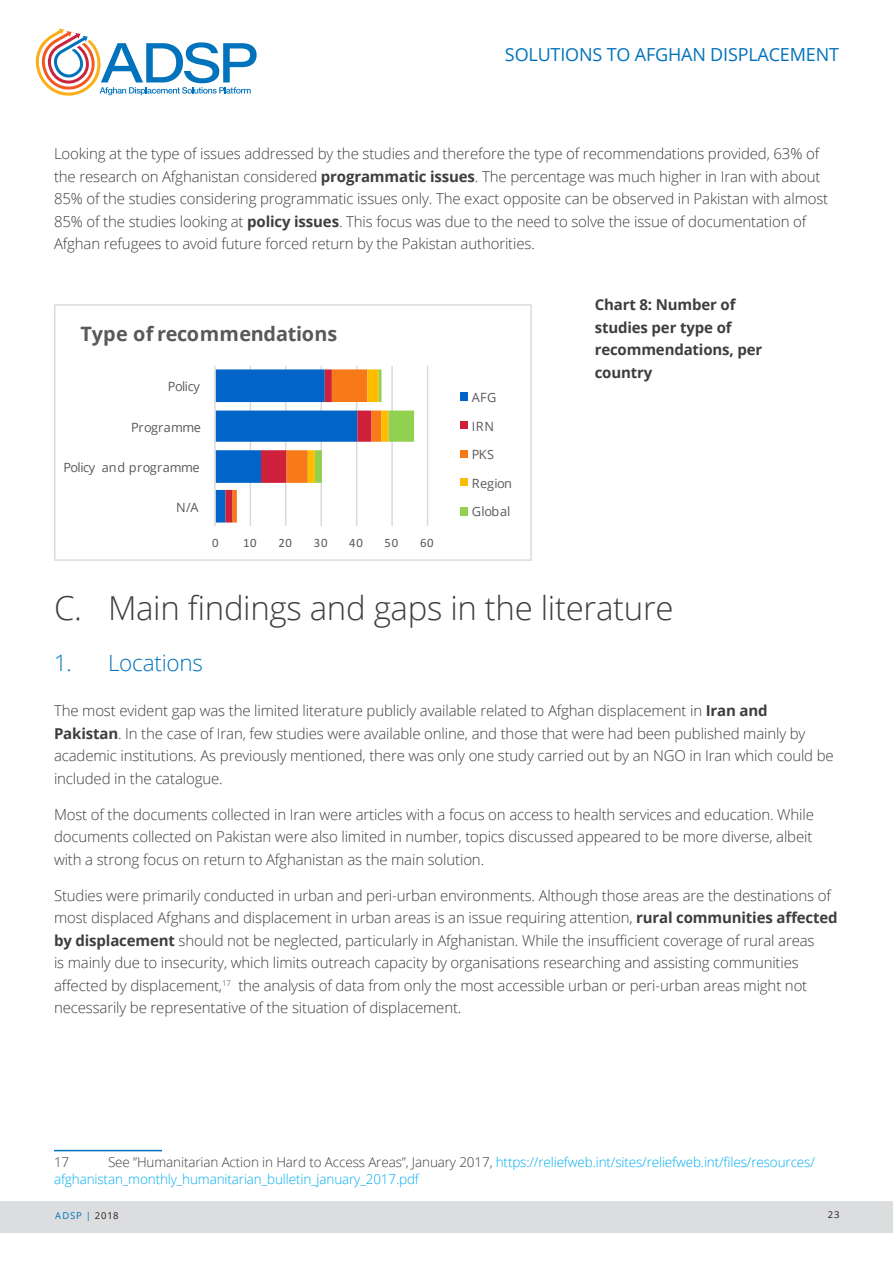
<style>
.page{position:relative;width:893px;height:1263px;background:#fff}
.page>*{position:absolute;margin:0;border:0;box-sizing:border-box;transform-origin:0 0}
.Medium_Titles{font:300 33px "Open Sans";letter-spacing:-.01em;color:#3e3e3f}
.t1{font:300 22.5px "Open Sans";letter-spacing:-.01em;color:#0073bc}
.t2{font:700 19.8px "Open Sans";letter-spacing:-.005em;color:#595959}
.t3{font:18px "Open Sans";letter-spacing:-.01em;color:#0073bc}
.t4{font:300 15px/22.5px "Open Sans";letter-spacing:-.01em;color:#3e3e3f}
.t5{font:700 15px/22.5px "Open Sans";letter-spacing:-.01em;color:#3e3e3f}
.Footnote{font:300 13.5px/16.5px "Open Sans";letter-spacing:-.01em;color:#00aeef}
.Footnote-2{font:300 13.5px "Open Sans";color:#3e3e3f}
.t6{font:12.75px "Open Sans";letter-spacing:-.02em;color:#595959}
.t7{font:12.75px "Calibri";letter-spacing:.05em;color:#595959}
.t8{font:9.45px "Open Sans";letter-spacing:.095em;color:#0073bc}
.t9{font:9.45px "Open Sans";color:#231f20}
.s1{font-weight:700}
.s2{color:#3e3e3f}
.s3{color:#231f20}
</style>
<div class="page">
<div style="left:0;top:1201px;width:893px;height:31px;background:#dcdddf"></div>
<svg style="left:36px;top:29px;width:221px;height:67px"></svg>
<hr style="left:54px;top:1150px;width:108px;height:1px;background:#0073bc">
<hr style="left:250px;top:366px;width:1px;height:160px;background:#d9d9d9">
<hr style="left:285px;top:366px;width:1px;height:160px;background:#d9d9d9">
<hr style="left:320px;top:366px;width:2px;height:160px;background:#d9d9d9">
<hr style="left:356px;top:366px;width:1px;height:160px;background:#d9d9d9">
<hr style="left:391px;top:366px;width:2px;height:160px;background:#d9d9d9">
<hr style="left:427px;top:366px;width:1px;height:160px;background:#d9d9d9">
<svg style="left:216px;top:369px;width:198px;height:153px"></svg>
<hr style="left:214px;top:366px;width:2px;height:160px;background:#d9d9d9">
<div style="left:461px;top:392px;width:7px;height:9px;background:#0064c8"></div>
<div style="left:461px;top:422px;width:7px;height:7px;background:#ce1f3b"></div>
<div style="left:461px;top:450px;width:7px;height:7px;background:#f87918"></div>
<div style="left:461px;top:479px;width:7px;height:7px;background:#ffbc00"></div>
<div style="left:461px;top:507px;width:7px;height:8px;background:#92d050"></div>
<div style="left:54px;top:304px;width:478px;height:257px;border:1px solid #d9d9d9"></div>
<p class="t3" style="left:505px;top:42px;width:336px">SOLUTIONS TO AFGHAN DISPLACEMENT</p>
<p class="t4" style="left:54px;top:142px;width:776px">Looking at the type of issues addressed by the studies and therefore the type of recommendations provided, 63% of the research on Afghanistan considered <span class="s1">programmatic issues</span>. The percentage was much higher in Iran with about 85% of the studies considering programmatic issues only. The exact opposite can be observed in Pakistan with almost 85% of the studies looking at <span class="s1">policy issues</span>. This focus was due to the need to solve the issue of documentation of Afghan refugees to avoid future forced return by the Pakistan authorities.</p>
<p class="t2" style="left:81px;top:320px;width:258px">Type of recommendations</p>
<p class="t6" style="left:168px;top:378px;width:33px">Policy</p>
<p class="t6" style="left:131px;top:418px;width:71px">Programme</p>
<p class="t6" style="left:63px;top:458px;width:138px">Policy and programme</p>
<p class="t6" style="left:176px;top:499px;width:24px">N/A</p>
<p class="t7" style="left:212px;top:534px;width:8px">0</p>
<p class="t7" style="left:243px;top:534px;width:15px">10</p>
<p class="t7" style="left:279px;top:534px;width:15px">20</p>
<p class="t7" style="left:314px;top:534px;width:15px">30</p>
<p class="t7" style="left:349px;top:534px;width:15px">40</p>
<p class="t7" style="left:385px;top:534px;width:15px">50</p>
<p class="t7" style="left:420px;top:534px;width:15px">60</p>
<p class="t6" style="left:472px;top:389px;width:26px">AFG</p>
<p class="t6" style="left:472px;top:417px;width:24px">IRN</p>
<p class="t6" style="left:472px;top:446px;width:24px">PKS</p>
<p class="t6" style="left:472px;top:474px;width:42px">Region</p>
<p class="t6" style="left:472px;top:503px;width:40px">Global</p>
<p class="t5" style="left:595px;top:293px;width:169px">Chart 8: Number of studies per type of recommendations, per country</p>
<p class="Medium_Titles" style="left:54px;top:585px;width:621px">C. Main findings and gaps in the literature</p>
<p class="t1" style="left:54px;top:647px;width:151px">1. Locations</p>
<p class="t4" style="left:54px;top:699px;width:781px">The most evident gap was the limited literature publicly available related to Afghan displacement in <span class="s1">Iran and Pakistan</span>. In the case of Iran, few studies were available online, and those that were had been published mainly by academic institutions. As previously mentioned, there was only one study carried out by an NGO in Iran which could be included in the catalogue.</p>
<p class="t4" style="left:54px;top:802px;width:761px;text-align:justify">Most of the documents collected in Iran were articles with a focus on access to health services and education. While documents collected on Pakistan were also limited in number, topics discussed appeared to be more diverse, albeit with a strong focus on return to Afghanistan as the main solution.</p>
<p class="t4" style="left:54px;top:883px;width:785px">Studies were primarily conducted in urban and peri-urban environments. Although those areas are the destinations of most displaced Afghans and displacement in urban areas is an issue requiring attention, <span class="s1">rural communities affected by displacement</span> should not be neglected, particularly in Afghanistan. While the insufficient coverage of rural areas<br>is mainly due to insecurity, which limits outreach capacity by organisations researching and assisting communities affected by displacement,<sup>17</sup> the analysis of data from only the most accessible urban or peri-urban areas might not necessarily be representative of the situation of displacement.</p>
<p class="Footnote" style="left:54px;top:1153px;width:762px;text-indent:54px"><span class="s2">See ”Humanitarian Action in Hard to Access Areas”, January 2017,</span> https://reliefweb.int/sites/reliefweb.int/files/resources/ afghanistan_monthly_humanitarian_bulletin_january_2017.pdf</p>
<p class="Footnote-2" style="left:54px;top:1153px;width:17px">17</p>
<p class="t8" style="left:55px;top:1209px;width:65px">ADSP | <span class="s3">2018</span></p>
<p class="t9" style="left:828px;top:1208px;width:13px">23</p>
</div>
